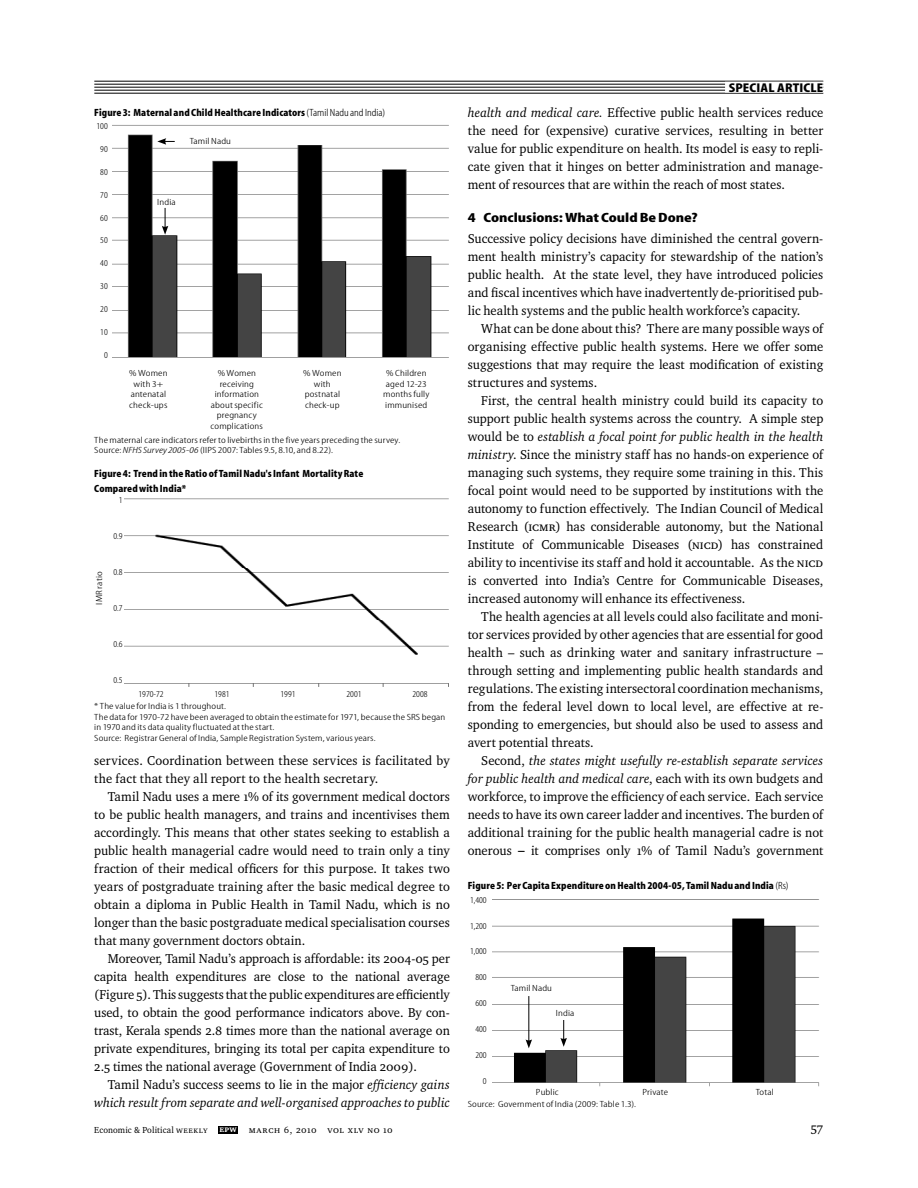
<style>
.page{position:relative;width:918px;height:1188px;background:#fff}
.page>*{position:absolute;margin:0;border:0;box-sizing:border-box;transform-origin:0 0}
.t1{font:800 13.5px "EPW Sans 3";color:#000;scale:1.2 1}
.t2{font:13.5px "EPW Charter";color:#000}
.t3{font:13.2px/18px "EPW Charter";letter-spacing:.005em;color:#000;text-align:justify}
.t4{font:italic 13.2px/18px "EPW Charter";letter-spacing:.005em;color:#000;text-align:right}
.t5{font:800 12.75px "EPW Sans 3";letter-spacing:.01em;color:#000;scale:1.11 1}
.t6{font:800 10.5px/14.2px "EPW Sans 3";letter-spacing:.01em;color:#000}
.t7{font:9.75px "EPW Charter Scap";letter-spacing:.05em;color:#000}
.t8{font:300 9px/10.5px "EPW Sans 1";letter-spacing:.01em;color:#000;scale:1.2 1}
.t9{font:300 9px "EPW Sans 1";letter-spacing:.01em;color:#000}
.t10{font:9px "EPW Charter";letter-spacing:.005em;color:#000}
.s1{font-family:"EPW Sans 1";font-weight:300}
.s2{font-style:italic}
.s3{font-style:normal}
.s4{font-family:"EPW Charter Scap"}
.s5{font-family:"Calibri"}
.s6{font-weight:700;font-size:9px;color:#fff}
</style>
<div class="page">
<hr style="left:94px;top:81px;width:729px;height:1px;background:#000">
<hr style="left:94px;top:84px;width:729px;height:1px;background:#000">
<hr style="left:94px;top:87px;width:729px;height:1px;background:#000">
<hr style="left:94px;top:90px;width:729px;height:1px;background:#000">
<hr style="left:94px;top:93px;width:729px;height:1px;background:#000">
<div style="left:725px;top:82px;width:98px;height:11px;background:#fff"></div>
<div style="left:218px;top:1126px;width:20px;height:8px;background:#000"></div>
<img style="left:112px;top:125px;width:337px;height:233px">
<svg style="left:157px;top:138px;width:18px;height:7px"></svg>
<svg style="left:162px;top:208px;width:6px;height:27px"></svg>
<img style="left:125px;top:498px;width:324px;height:189px">
<img style="left:493px;top:899px;width:327px;height:188px">
<svg style="left:560px;top:1020px;width:7px;height:27px"></svg>
<hr style="left:529px;top:996px;width:1px;height:46px;background:#000">
<svg style="left:526px;top:1039px;width:6px;height:9px"></svg>
<p class="t6" style="left:94px;top:106px;width:292px">Figure 3: Maternal and Child Healthcare Indicators <span class="s1">(Tamil Nadu and India)</span></p>
<p class="t9" style="left:97px;top:122px;width:13px">100</p>
<p class="t9" style="left:100px;top:145px;width:9px">90</p>
<p class="t9" style="left:100px;top:168px;width:9px">80</p>
<p class="t9" style="left:100px;top:191px;width:9px">70</p>
<p class="t9" style="left:100px;top:214px;width:9px">60</p>
<p class="t9" style="left:100px;top:237px;width:9px">50</p>
<p class="t9" style="left:100px;top:260px;width:9px">40</p>
<p class="t9" style="left:100px;top:283px;width:9px">30</p>
<p class="t9" style="left:100px;top:306px;width:9px">20</p>
<p class="t9" style="left:100px;top:329px;width:9px">10</p>
<p class="t9" style="left:104px;top:352px;width:5px">0</p>
<p class="t8" style="left:190px;top:137px;width:36px">Tamil Nadu</p>
<p class="t8" style="left:157px;top:197px;width:17px">India</p>
<p class="t8" style="left:129px;top:369px;width:33px">% Women</p>
<p class="t8" style="left:218px;top:369px;width:33px">% Women</p>
<p class="t8" style="left:303px;top:369px;width:33px">% Women</p>
<p class="t8" style="left:386px;top:369px;width:35px">% Children</p>
<p class="t8" style="left:134px;top:379px;width:26px">with 3+</p>
<p class="t8" style="left:220px;top:379px;width:30px">receiving</p>
<p class="t8" style="left:314px;top:379px;width:16px">with</p>
<p class="t8" style="left:386px;top:379px;width:36px">aged 12-23</p>
<p class="t8" style="left:131px;top:390px;width:31px">antenatal</p>
<p class="t8" style="left:215px;top:390px;width:38px">information</p>
<p class="t8" style="left:305px;top:390px;width:31px">postnatal</p>
<p class="t8" style="left:383px;top:390px;width:40px">months fully</p>
<p class="t8" style="left:129px;top:400px;width:33px">check-ups</p>
<p class="t8" style="left:211px;top:400px;width:45px">about specific</p>
<p class="t8" style="left:305px;top:400px;width:30px">check-up</p>
<p class="t8" style="left:385px;top:400px;width:37px">immunised</p>
<p class="t8" style="left:211px;top:411px;width:45px;text-align:center">pregnancy complications</p>
<p class="t8" style="left:94px;top:435px;width:257px">The maternal care indicators refer to livebirths in the five years preceding the survey.<br>Source: <span class="s2">NFHS Survey 2005-06</span> (IIPS 2007: Tables 9.5, 8.10, and 8.22).</p>
<p class="t6" style="left:94px;top:468px;width:271px">Figure 4: Trend in the Ratio of Tamil Nadu's Infant Mortality Rate<br>Compared with India*</p>
<p class="t9" style="left:119px;top:496px;width:5px">1</p>
<p class="t9" style="left:113px;top:532px;width:11px">0.9</p>
<p class="t9" style="left:113px;top:568px;width:11px">0.8</p>
<p class="t9" style="left:113px;top:604px;width:11px">0.7</p>
<p class="t9" style="left:113px;top:640px;width:11px">0.6</p>
<p class="t9" style="left:113px;top:676px;width:11px">0.5</p>
<p class="t8" style="left:94px;top:702px;width:294px">* The value for India is 1 throughout.<br>The data for 1970-72 have been averaged to obtain the estimate for 1971, because the SRS began in 1970 and its data quality fluctuated at the start.<br>Source: Registrar General of India, Sample Registration System, various years.</p>
<p class="t8" style="left:95px;top:605px;width:29px;rotate:-90deg">IMR ratio</p>
<p class="t9" style="left:139px;top:691px;width:26px">1970-72</p>
<p class="t9" style="left:215px;top:691px;width:16px">1981</p>
<p class="t9" style="left:281px;top:691px;width:16px">1991</p>
<p class="t9" style="left:347px;top:691px;width:16px">2001</p>
<p class="t9" style="left:413px;top:691px;width:16px">2008</p>
<p class="t3" style="left:94px;top:753px;width:357px">services. Coordination between these services is facilitated by the fact that they all report to the health secretary.</p>
<p class="t3" style="left:94px;top:789px;width:357px;text-indent:13px">Tamil Nadu uses a mere 1% of its government medical doctors to be public health managers, and trains and incentivises them accordingly. This means that other states seeking to establish a public health managerial cadre would need to train only a tiny fraction of their medical officers for this purpose. It takes two years of postgraduate training after the basic medical degree to obtain a diploma in Public Health in Tamil Nadu, which is no longer than the basic postgraduate medical specialisation courses that many government doctors obtain.</p>
<p class="t3" style="left:94px;top:951px;width:357px;text-indent:13px">Moreover, Tamil Nadu’s approach is affordable: its 2004-05 per capita health expenditures are close to the national average (Figure 5). This suggests that the public expenditures are efficiently used, to obtain the good performance indicators above. By con&shy;trast, Kerala spends 2.8 times more than the national average on private expenditures, bringing its total per capita expenditure to 2.5 times the national average (Government of India 2009).</p>
<p class="t4" style="left:94px;top:1077px;width:357px"><span class="s3">Tamil Nadu’s success seems to lie in the major</span> efficiency gains which result from separate and well-organised approaches to public</p>
<p class="t5" style="left:729px;top:82px;width:87px">SPECIAL ARTICLE</p>
<p class="t3" style="left:468px;top:105px;width:357px"><span class="s2">health and medical care.</span> Effective public health services reduce the need for (expensive) curative services, resulting in better value for public expenditure on health. Its model is easy to repli&shy;cate given that it hinges on better administration and manage&shy;ment of resources that are within the reach of most states.</p>
<p class="t1" style="left:468px;top:212px;width:193px">4 Conclusions: What Could Be Done?</p>
<p class="t3" style="left:468px;top:231px;width:357px">Successive policy decisions have diminished the central govern&shy;ment health ministry’s capacity for stewardship of the nation’s public health. At the state level, they have introduced policies and fiscal incentives which have inadvertently de-prioritised pub&shy;lic health systems and the public health workforce’s capacity.</p>
<p class="t3" style="left:468px;top:321px;width:357px;text-indent:13px">What can be done about this? There are many possible ways of organising effective public health systems. Here we offer some suggestions that may require the least modification of existing structures and systems.</p>
<p class="t3" style="left:468px;top:393px;width:357px;text-indent:13px">First, the central health ministry could build its capacity to support public health systems across the country. A simple step would be to <span class="s2">establish a focal point for public health in the health ministry</span>. Since the ministry staff has no hands-on experience of managing such systems, they require some training in this. This focal point would need to be supported by institutions with the autonomy to function effectively. The Indian Council of Medical Research (<span class="s4">ICMR</span>) has considerable autonomy, but the National Institute of Communicable Diseases (<span class="s4">NICD</span>) has constrained ability to incentivise its staff and hold it accountable. As the <span class="s4">NICD </span>is converted into India’s Centre for Communicable Diseases, increased autonomy will enhance its effectiveness.</p>
<p class="t3" style="left:468px;top:609px;width:357px;text-indent:13px">The health agencies at all levels could also facilitate and moni&shy;tor services provided by other agencies that are essential for good health – such as drinking water and sanitary infrastructure – through setting and implementing public health standards and regulations. The existing intersectoral coordination mechanisms, from the federal level down to local level, are effective at re&shy;sponding to emergencies, but should also be used to assess and avert potential threats.</p>
<p class="t3" style="left:468px;top:753px;width:357px;text-indent:14px">Second, <span class="s2">the states might usefully re-establish separate services for public health and medical care</span>, each with its own budgets and workforce, to improve the efficiency of each service. Each service needs to have its own career ladder and incentives. The burden of additional training for the public health managerial cadre is not onerous <span class="s5">–</span> it comprises only 1% of Tamil Nadu’s government</p>
<p class="t6" style="left:468px;top:879px;width:322px">Figure 5: Per Capita Expenditure on Health 2004-05, Tamil Nadu and India <span class="s1">(Rs)</span></p>
<p class="t9" style="left:470px;top:896px;width:18px">1,400</p>
<p class="t9" style="left:470px;top:922px;width:18px">1,200</p>
<p class="t9" style="left:470px;top:948px;width:18px">1,000</p>
<p class="t9" style="left:475px;top:974px;width:13px">800</p>
<p class="t9" style="left:475px;top:1000px;width:13px">600</p>
<p class="t9" style="left:475px;top:1026px;width:13px">400</p>
<p class="t9" style="left:475px;top:1052px;width:13px">200</p>
<p class="t9" style="left:483px;top:1078px;width:5px">0</p>
<p class="t8" style="left:536px;top:1088px;width:20px">Public</p>
<p class="t8" style="left:642px;top:1088px;width:23px">Private</p>
<p class="t8" style="left:756px;top:1088px;width:17px">Total</p>
<p class="t8" style="left:511px;top:984px;width:36px">Tamil Nadu</p>
<p class="t8" style="left:556px;top:1008px;width:17px">India</p>
<p class="t8" style="left:468px;top:1100px;width:142px">Source: Government of India (2009: Table 1.3).</p>
<p class="t10" style="left:94px;top:1126px;width:115px">Economic &amp; Political <span class="s4">Weekly</span></p>
<p class="t7" style="left:219px;top:1124px;width:175px"><span class="s6">EPW</span> MARCH 6, 2010 vol xlv no 10</p>
<p class="t2" style="left:811px;top:1121px;width:14px">57</p>
</div>
